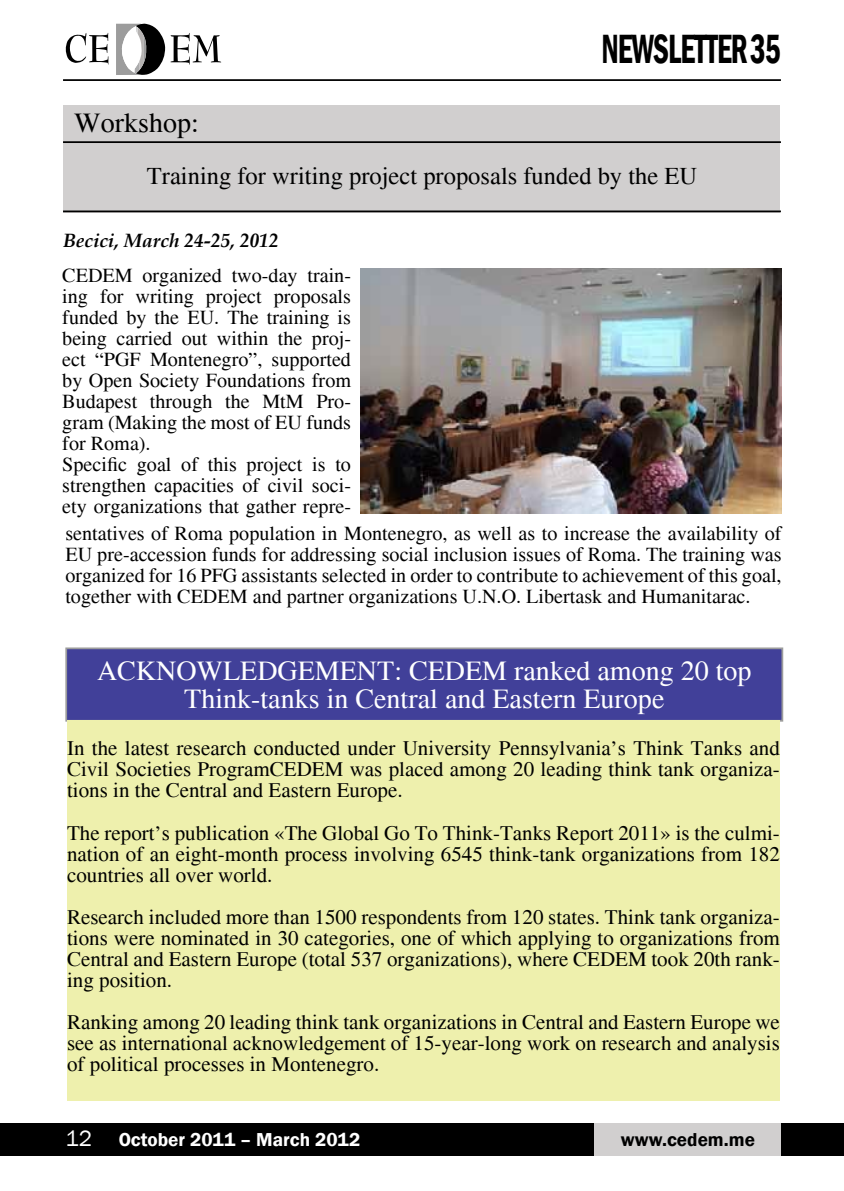
<style>
.page{position:relative;width:844px;height:1191px;background:#fff}
.page>*{position:absolute;margin:0;border:0;box-sizing:border-box;transform-origin:0 0}
.t1{font:600 condensed 42px "Franklin Gothic";letter-spacing:-.025em;color:#000;scale:.74 1}
.t2{font:28px/28px "Times";color:#fff;text-align:center}
.t3{font:28px "Times";color:#000}
.t4{font:24.5px "Times";color:#000}
.t5{font:21px/21px "Times";color:#000;text-align:justify}
.t6{font:20.12px/21px "Times";color:#000}
.t7{font:600 19.25px "Franklin Gothic";color:#fff}
.t8{font:italic 700 19.25px "Book Antiqua";color:#000}
.t9{font:600 19.25px "Franklin Gothic";color:#000}
.s1{font-weight:400;font-size:22.75px}
</style>
<div class="page">
<hr style="left:63px;top:79px;width:717px;height:2px;background:#000">
<svg style="left:65px;top:33px;width:43px;height:31px"></svg>
<svg style="left:116px;top:24px;width:105px;height:51px"></svg>
<div style="left:0;top:1123px;width:843px;height:32px;background:#000"></div>
<div style="left:594px;top:1123px;width:186px;height:32px;background:#d1cfcf"></div>
<hr style="left:843px;top:1123px;width:1px;height:32px;background:#000">
<div style="left:64px;top:105px;width:715px;height:107px;background:#d1cfcf"></div>
<hr style="left:63px;top:141px;width:717px;height:2px;background:#000">
<hr style="left:63px;top:210px;width:717px;height:2px;background:#000">
<div style="left:66px;top:648px;width:716px;height:73px;background:#414099"></div>
<div style="left:65px;top:647px;width:718px;height:74px;border:2px solid #9c9c9c"></div>
<div style="left:67px;top:720px;width:712px;height:380px;background:#eef0ad"></div>
<img style="left:360px;top:268px;width:421px;height:245px">
<h2 class="t3" style="left:74px;top:107px;width:126px">Workshop:</h2>
<h1 class="t1" style="left:601px;top:21px;width:244px">NEWSLETTER 35</h1>
<p class="t4" style="left:147px;top:162px;width:551px">Training for writing project proposals funded by the EU</p>
<p class="t8" style="left:63px;top:227px;width:217px">Becici, March 24-25, 2012</p>
<p class="t6" style="left:62px;top:265px;width:290px">CEDEM organized two-day train&shy;ing for writing project proposals funded by the EU. The training is being carried out within the proj&shy;ect “PGF Montenegro”, supported by Open Society Foundations from<br>Budapest through the MtM Pro&shy;gram (Making the most of EU funds for Roma).<br>Specific goal of this project is to strengthen capacities of civil soci&shy;ety organizations that gather repre-</p>
<p class="t6" style="left:65px;top:522px;width:717px;text-align:justify">sentatives of Roma population in Montenegro, as well as to increase the availability of EU pre-accession funds for addressing social inclusion issues of Roma. The training was organized for 16 PFG assistants selected in order to contribute to achievement of this goal, together with CEDEM and partner organizations U.N.O. Libertask and Humanitarac.</p>
<h2 class="t2" style="left:97px;top:657px;width:656px">ACKNOWLEDGEMENT: CEDEM ranked among 20 top<br>Think-tanks in Central and Eastern Europe</h2>
<p class="t5" style="left:67px;top:738px;width:714px">In the latest research conducted under University Pennsylvania’s Think Tanks and Civil Societies ProgramCEDEM was placed among 20 leading think tank organiza&shy;tions in the Central and Eastern Europe.</p>
<p class="t5" style="left:67px;top:822px;width:714px">The report’s publication «The Global Go To Think-Tanks Report 2011» is the culmi&shy;nation of an eight-month process involving 6545 think-tank organizations from 182 countries all over world.</p>
<p class="t5" style="left:67px;top:906px;width:714px">Research included more than 1500 respondents from 120 states. Think tank organiza&shy;tions were nominated in 30 categories, one of which applying to organizations from Central and Eastern Europe (total 537 organizations), where CEDEM took 20th rank&shy;ing position.</p>
<p class="t5" style="left:67px;top:1011px;width:714px">Ranking among 20 leading think tank organizations in Central and Eastern Europe we see as international acknowledgement of 15-year-long work on research and analysis of political processes in Montenegro.</p>
<p class="t7" style="left:66px;top:1127px;width:296px"><span class="s1">12</span> October 2011 – March 2012</p>
<p class="t9" style="left:620px;top:1127px;width:135px">www.cedem.me</p>
</div>
